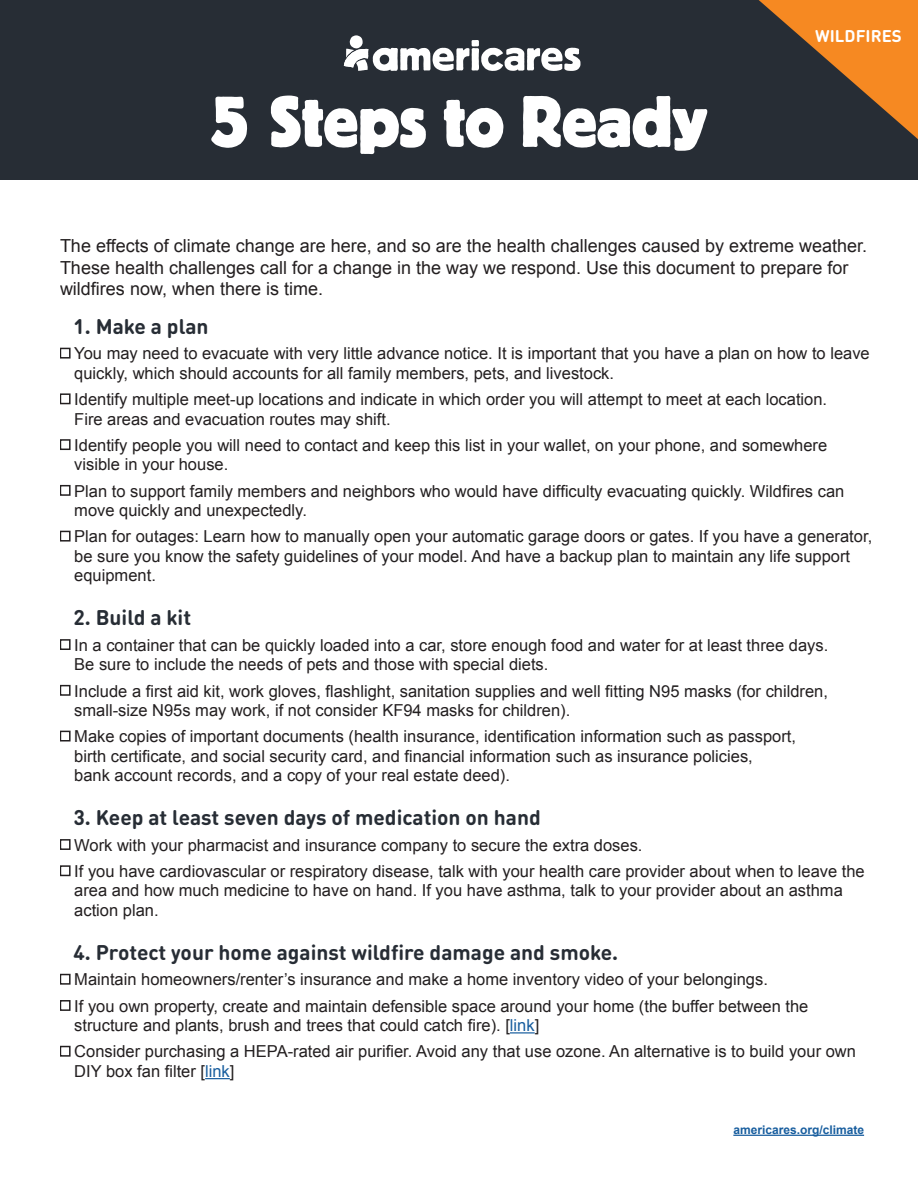
<style>
.page{position:relative;width:918px;height:1188px;background:#fff}
.page>*{position:absolute;margin:0;border:0;box-sizing:border-box;transform-origin:0 0}
.t1{font:700 72px "Block Berthold BQ";color:#fff;scale:.9 1}
.t2{font:700 21px "DIN Round Pro";color:#272d35}
.t3{font:18px/21.6px "Arial";color:#231f20}
.t4{font:700 16.8px "DIN Round Pro";color:#fff}
.t5{font:16.5px/19.5px "Arial";color:#231f20}
.t6{font:700 12px "Arial";color:#175d9e}
.s1{color:#175d9e}
</style>
<div class="page">
<div style="left:0;top:0;width:918px;height:179px;background:#272d35"></div>
<hr style="left:510px;top:1032px;width:25px;height:2px;background:#175d9e">
<svg style="left:205px;top:1078px;width:25px;height:1px"></svg>
<svg style="left:759px;top:0;width:159px;height:139px"></svg>
<hr style="left:733px;top:1135px;width:131px;height:1px;background:#175d9e">
<svg style="left:344px;top:35px;width:237px;height:36px"></svg>
<h1 class="t1" style="left:211px;top:82px;width:553px">5 Steps to Ready</h1>
<p class="t4" style="left:815px;top:24px;width:88px">WILDFIRES</p>
<p class="t4" style="left:826px;top:25px;width:88px">WILDFIRES</p>
<p class="t3" style="left:60px;top:235px;width:809px">The effects of climate change are here, and so are the health challenges caused by extreme weather.<br>These health challenges call for a change in the way we respond. Use this document to prepare for wildfires now, when there is time.</p>
<p class="t2" style="left:74px;top:312px;width:137px">1. Make a plan</p>
<p class="t5" style="left:74px;top:344px;width:797px;text-indent:-14px">■ You may need to evacuate with very little advance notice. It is important that you have a plan on how to leave quickly, which should accounts for all family members, pets, and livestock.</p>
<p class="t5" style="left:74px;top:390px;width:754px;text-indent:-14px">■ Identify multiple meet-up locations and indicate in which order you will attempt to meet at each location.<br>Fire areas and evacuation routes may shift.</p>
<p class="t5" style="left:74px;top:435px;width:754px;text-indent:-14px">■ Identify people you will need to contact and keep this list in your wallet, on your phone, and somewhere visible in your house.</p>
<p class="t5" style="left:74px;top:481px;width:772px;text-indent:-14px">■ Plan to support family members and neighbors who would have difficulty evacuating quickly. Wildfires can move quickly and unexpectedly.</p>
<p class="t5" style="left:74px;top:527px;width:800px;text-indent:-14px">■ Plan for outages: Learn how to manually open your automatic garage doors or gates. If you have a generator, be sure you know the safety guidelines of your model. And have a backup plan to maintain any life support equipment.</p>
<p class="t2" style="left:74px;top:603px;width:119px">2. Build a kit</p>
<p class="t5" style="left:74px;top:635px;width:755px;text-indent:-14px">■ In a container that can be quickly loaded into a car, store enough food and water for at least three days.<br>Be sure to include the needs of pets and those with special diets.</p>
<p class="t5" style="left:74px;top:681px;width:755px;text-indent:-14px">■ Include a first aid kit, work gloves, flashlight, sanitation supplies and well fitting N95 masks (for children, small-size N95s may work, if not consider KF94 masks for children).</p>
<p class="t5" style="left:74px;top:727px;width:723px;text-indent:-14px">■ Make copies of important documents (health insurance, identification information such as passport, birth certificate, and social security card, and financial information such as insurance policies,<br>bank account records, and a copy of your real estate deed).</p>
<p class="t2" style="left:74px;top:803px;width:469px">3. Keep at least seven days of medication on hand</p>
<p class="t5" style="left:60px;top:835px;width:584px">■ Work with your pharmacist and insurance company to secure the extra doses.</p>
<p class="t5" style="left:74px;top:862px;width:792px;text-indent:-14px">■ If you have cardiovascular or respiratory disease, talk with your health care provider about when to leave the area and how much medicine to have on hand. If you have asthma, talk to your provider about an asthma action plan.</p>
<p class="t2" style="left:74px;top:938px;width:546px">4. Protect your home against wildfire damage and smoke.</p>
<p class="t5" style="left:60px;top:970px;width:709px">■ Maintain homeowners/renter’s insurance and make a home inventory video of your belongings.</p>
<p class="t5" style="left:74px;top:996px;width:736px;text-indent:-14px">■ If you own property, create and maintain defensible space around your home (the buffer between the structure and plants, brush and trees that could catch fire). [<span class="s1">link</span>]</p>
<p class="t5" style="left:74px;top:1042px;width:783px;text-indent:-14px">■ Consider purchasing a HEPA-rated air purifier. Avoid any that use ozone. An alternative is to build your own<br>DIY box fan filter [<span class="s1">link</span>]</p>
<p class="t6" style="left:733px;top:1122px;width:132px">americares.org/climate</p>
</div>
